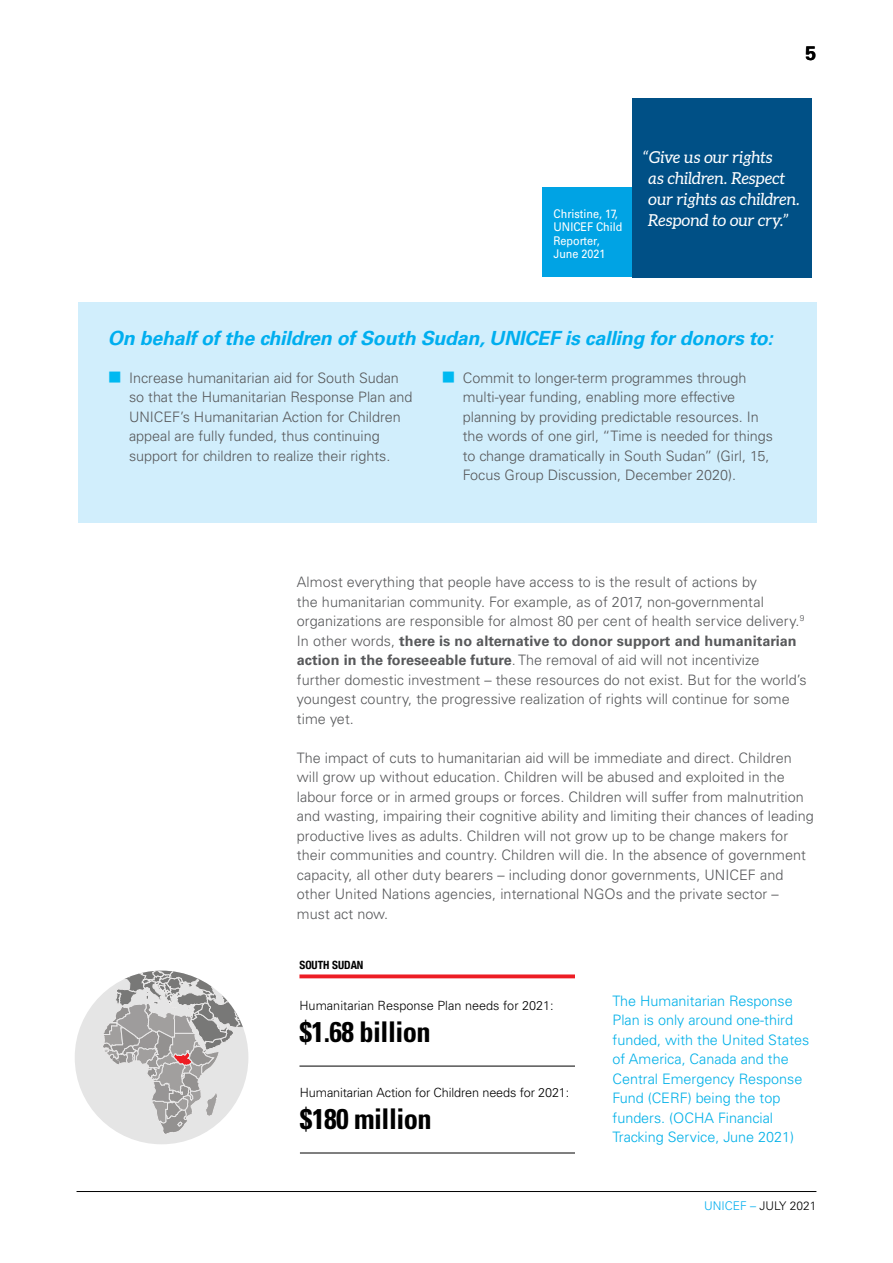
<style>
.page{position:relative;width:893px;height:1263px;background:#fff}
.page>*{position:absolute;margin:0;border:0;box-sizing:border-box;transform-origin:0 0}
.t1{font:700 condensed 28.5px "Univers LT Std";letter-spacing:-.02em;color:#000}
.t2{font:700 condensed 25.65px "Univers LT Std";letter-spacing:-.02em;color:#000}
.t3{font:italic 700 19.5px "Univers LT Std";letter-spacing:-.01em;color:#00aeef}
.t4{font:700 19.5px "Univers LT Std";color:#000}
.t5{font:italic 16.5px/21px "Aleo";color:#fff}
.t6{font:300 14.4px/19.5px "Univers LT Std";letter-spacing:.005em;color:#58595b}
.t7{font:300 14.4px/19.5px "Univers LT Std";color:#00b0e8}
.t8{font:300 12.75px "Univers LT Std";letter-spacing:-.01em;color:#010101}
.t9{font:12px/13.5px "Univers LT Std";color:#fff;scale:.9 1}
.t10{font:300 12px "Univers LT Std";color:#000}
.t11{font:300 11.4px "Univers LT Std";letter-spacing:-.01em;color:#010101}
.t12{font:700 condensed 11.4px "Helvetica Neue";color:#010101}
.s1{color:#00b9f1}
.s2{font-weight:700}
.s3{color:#00aeef}
</style>
<div class="page">
<hr style="left:77px;top:1191px;width:739px;height:1px;background:#000">
<div style="left:632px;top:98px;width:180px;height:179px;background:#005086"></div>
<div style="left:543px;top:187px;width:89px;height:90px;background:#00a3e4"></div>
<div style="left:78px;top:303px;width:738px;height:220px;background:#d1eefc"></div>
<div style="left:75px;top:971px;width:173px;height:173px;background:#e5e5e5;border-radius:50%"></div>
<svg style="left:103px;top:971px;width:146px;height:164px"></svg>
<hr style="left:299px;top:1066px;width:276px;height:1px;background:#010101">
<svg style="left:299px;top:974px;width:276px;height:4px"></svg>
<hr style="left:300px;top:1152px;width:275px;height:1px;background:#010101">
<h3 class="t4" style="left:806px;top:42px;width:12px">5</h3>
<p class="t9" style="left:554px;top:207px;width:78px">Christine, 17,<br>UNICEF Child<br>Reporter,<br>June 2021</p>
<p class="t5" style="left:648px;top:146px;width:153px;text-indent:-5px">“Give us our rights<br>as children. Respect our rights as children.<br>Respond to our cry.”</p>
<h3 class="t3" style="left:108px;top:326px;width:667px">On behalf of the children of South Sudan, UNICEF is calling for donors to:</h3>
<p class="t6" style="left:129px;top:368px;width:285px;text-indent:-21px"><span class="s1">■</span> Increase humanitarian aid for South Sudan so that the Humanitarian Response Plan and UNICEF’s Humanitarian Action for Children appeal are fully funded, thus continuing support for children to realize their rights.</p>
<p class="t6" style="left:463px;top:368px;width:312px;text-indent:-21px"><span class="s1">■</span> Commit to longer-term programmes through multi‑year funding, enabling more effective planning by providing predictable resources. In the words of one girl, “Time is needed for things to change dramatically in South Sudan” (Girl, 15, Focus Group Discussion, December 2020).</p>
<p class="t6" style="left:297px;top:572px;width:511px">Almost everything that people have access to is the result of actions by<br>the humanitarian community. For example, as of 2017, non-governmental organizations are responsible for almost 80 per cent of health service delivery.<sup>9<br></sup>In other words, <span class="s2">there is no alternative to donor support and humanitarian action in the foreseeable future</span>. The removal of aid will not incentivize<br>further domestic investment – these resources do not exist. But for the world’s youngest country, the progressive realization of rights will continue for some time yet.</p>
<p class="t6" style="left:297px;top:748px;width:518px">The impact of cuts to humanitarian aid will be immediate and direct. Children will grow up without education. Children will be abused and exploited in the labour force or in armed groups or forces. Children will suffer from malnutrition and wasting, impairing their cognitive ability and limiting their chances of leading productive lives as adults. Children will not grow up to be change makers for their communities and country. Children will die. In the absence of government capacity, all other duty bearers – including donor governments, UNICEF and other United Nations agencies, international NGOs and the private sector – must act now.</p>
<p class="t12" style="left:299px;top:955px;width:66px">SOUTH SUDAN</p>
<p class="t8" style="left:299px;top:997px;width:256px">Humanitarian Response Plan needs for 2021:</p>
<p class="t11" style="left:293px;top:1005px;width:230px">Humanitarian Response Plan needs for 2021:</p>
<h1 class="t1" style="left:299px;top:1014px;width:133px">$1.68 billion</h1>
<h2 class="t2" style="left:293px;top:1020px;width:120px">$1.68 billion</h2>
<p class="t11" style="left:293px;top:1083px;width:244px">Humanitarian Action for Children needs for 2021:</p>
<p class="t8" style="left:300px;top:1084px;width:271px">Humanitarian Action for Children needs for 2021:</p>
<h2 class="t2" style="left:293px;top:1098px;width:120px">$180 million</h2>
<h1 class="t1" style="left:300px;top:1101px;width:133px">$180 million</h1>
<p class="t7" style="left:613px;top:991px;width:198px">The Humanitarian Response<br>Plan is only around one‑third funded, with the United States of America, Canada and the<br>Central Emergency Response<br>Fund (CERF) being the top funders. (OCHA Financial<br>Tracking Service, June 2021)</p>
<p class="t10" style="left:704px;top:1198px;width:114px"><span class="s3">UNICEF –</span> JULY 2021</p>
</div>
